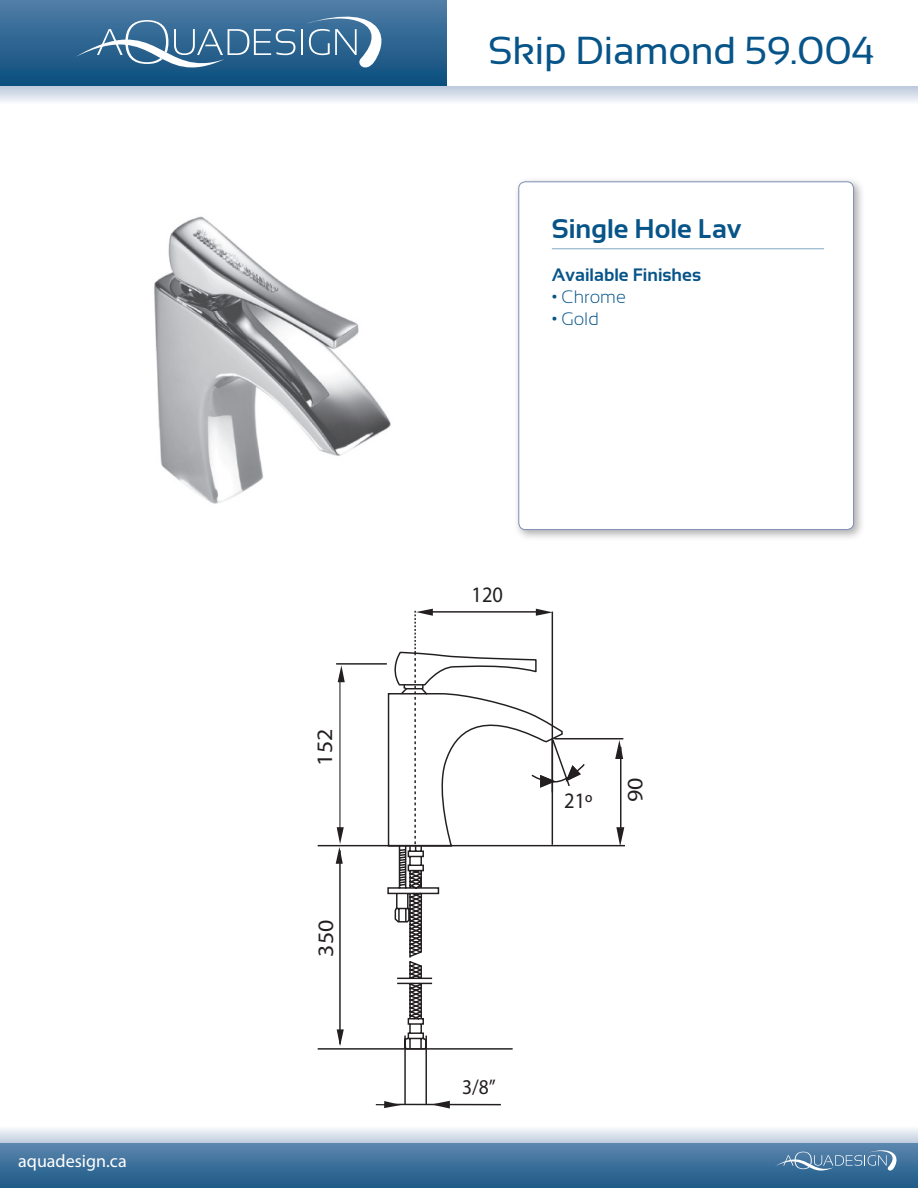
<style>
.page{position:relative;width:918px;height:1188px;background:#fff}
.page>*{position:absolute;margin:0;border:0;box-sizing:border-box;transform-origin:0 0}
.t1{font:39px "Sansation";letter-spacing:-.01em;color:#075489}
.t2{font:700 27px "Sansation";color:#075489}
.t3{font:22.2px "Myriad Pro";color:#231f20;scale:1.08 1}
.t4{font:22.2px "Myriad Pro";color:#231f20;scale:.92 1}
.t5{font:21.15px "Myriad Pro";color:#231f20;scale:.92 1}
.t6{font:700 18px "Sansation";color:#075489}
.t7{font:18px "Myriad Pro";color:#fff}
.t8{font:300 18px "Sansation";color:#075489}
.s1{font-weight:700}
</style>
<div class="page">
<div style="left:0;top:0;width:447px;height:87px;background:linear-gradient(to bottom,#517ea7,#094d7c)"></div>
<div style="left:0;top:1143px;width:918px;height:45px;background:linear-gradient(to bottom,#5b86ae,#1d5986)"></div>
<svg style="left:775px;top:1150px;width:122px;height:21px;background:#618aae"></svg>
<svg style="left:0;top:87px;width:918px;height:15px;background:#d9e0eb"></svg>
<svg style="left:0;top:1128px;width:918px;height:15px;background:#d9e1eb"></svg>
<hr style="left:301px;top:29px;width:2px;height:26px;background:#fff">
<svg style="left:302px;top:9px;width:89px;height:64px;background:#507ea3"></svg>
<svg style="left:76px;top:8px;width:219px;height:83px;background:#46789e"></svg>
<div style="left:513px;top:176px;width:352px;height:365px;background:#231f20;opacity:.36"></div>
<div style="left:519px;top:182px;width:335px;height:348px;background:#fff;border-radius:7px"></div>
<div style="left:518px;top:181px;width:336px;height:349px;border:1px solid #7f8fb4;border-radius:7px"></div>
<hr style="left:552px;top:248px;width:272px;height:1px;background:#075489">
<img style="left:154px;top:216px;width:237px;height:288px">
<svg style="left:317px;top:738px;width:308px;height:312px"></svg>
<svg style="left:336px;top:609px;width:249px;height:500px"></svg>
<p class="t7" style="left:18px;top:1150px;width:110px">aquadesign.ca</p>
<p class="t3" style="left:311px;top:766px;width:36px;rotate:-90deg">152</p>
<p class="t3" style="left:312px;top:957px;width:36px;rotate:-90deg">350</p>
<p class="t1" style="left:488px;top:29px;width:388px">Skip Diamond 59.004</p>
<p class="t2" style="left:552px;top:214px;width:191px">Single Hole Lav</p>
<p class="t6" style="left:552px;top:265px;width:151px">Available Finishes</p>
<p class="t8" style="left:552px;top:287px;width:76px"><span class="s1">•</span> Chrome</p>
<p class="t8" style="left:552px;top:308px;width:48px"><span class="s1">•</span> Gold</p>
<p class="t4" style="left:472px;top:581px;width:36px">120</p>
<p class="t4" style="left:564px;top:787px;width:32px">21º</p>
<p class="t3" style="left:621px;top:802px;width:24px;rotate:-90deg">90</p>
<p class="t5" style="left:462px;top:1074px;width:38px">3/8”</p>
</div>
